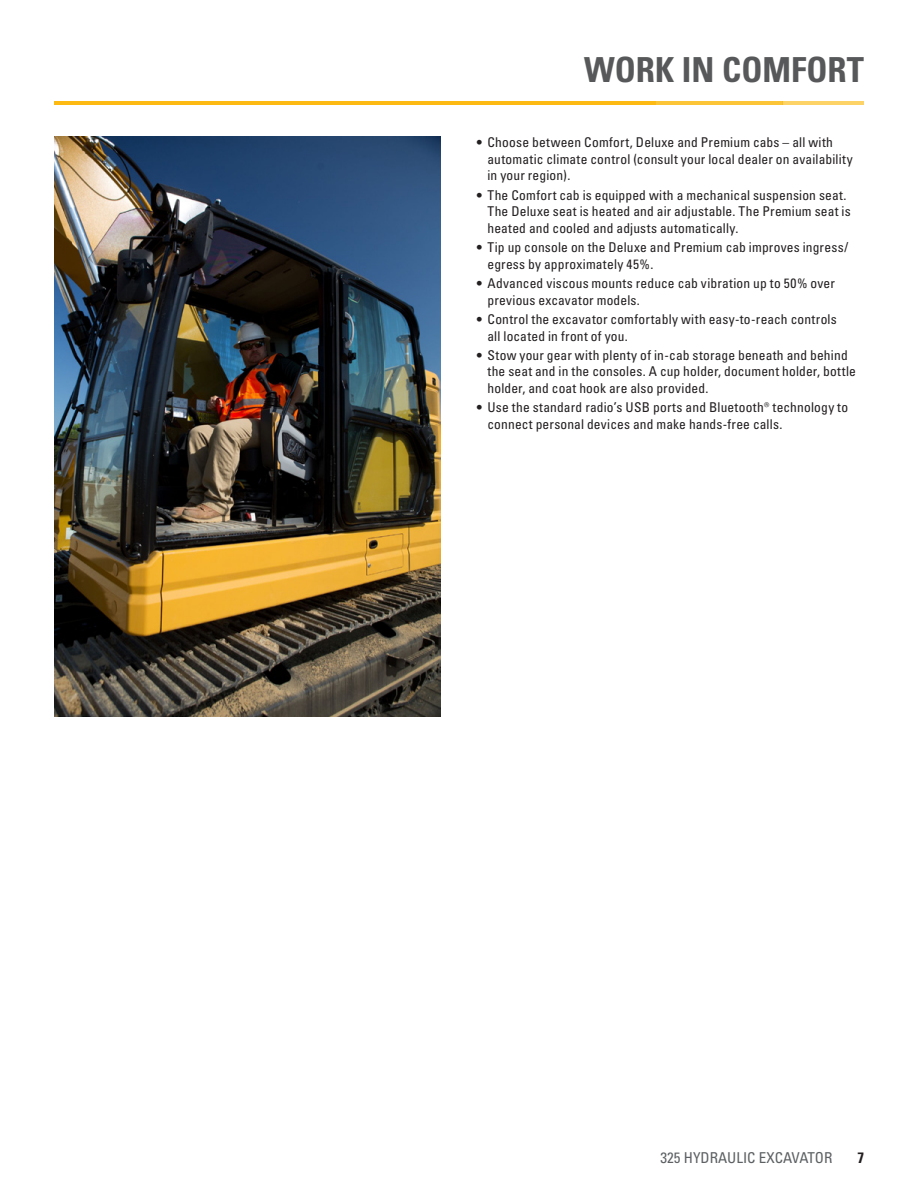
<style>
.page{position:relative;width:918px;height:1188px;background:#fff}
.page>*{position:absolute;margin:0;border:0;box-sizing:border-box;transform-origin:0 0}
.t1{font:34.5px "Univers LTCYR 67 Bold Cond";color:#57585a}
.t2{font:condensed 15px "Univers LTCYR 57";color:#5d6163}
.t3{font:15px "Univers LTCYR 67 Bold Cond";color:#231f20}
.t4{font:condensed 13.5px/16.5px "Univers LTCYR 57";letter-spacing:.01em;color:#231f20}
</style>
<div class="page">
<hr style="left:54px;top:101px;width:601px;height:4px;background:#fcba13">
<hr style="left:654px;top:101px;width:128px;height:4px;background:#fcc437">
<hr style="left:782px;top:101px;width:82px;height:4px;background:#fdd266">
<img style="left:54px;top:137px;width:387px;height:579px">
<h1 class="t1" style="left:584px;top:48px;width:281px">WORK IN COMFORT</h1>
<p class="t4" style="left:488px;top:134px;width:367px;text-indent:-11px">• Choose between Comfort, Deluxe and Premium cabs – all with automatic climate control (consult your local dealer on availability in your region).</p>
<p class="t4" style="left:488px;top:186px;width:365px;text-indent:-11px">• The Comfort cab is equipped with a mechanical suspension seat.<br>The Deluxe seat is heated and air adjustable. The Premium seat is heated and cooled and adjusts automatically.</p>
<p class="t4" style="left:488px;top:239px;width:362px;text-indent:-11px">• Tip up console on the Deluxe and Premium cab improves ingress/ egress by approximately 45%.</p>
<p class="t4" style="left:488px;top:275px;width:349px;text-indent:-11px">• Advanced viscous mounts reduce cab vibration up to 50% over previous excavator models.</p>
<p class="t4" style="left:488px;top:311px;width:351px;text-indent:-11px">• Control the excavator comfortably with easy-to-reach controls all located in front of you.</p>
<p class="t4" style="left:488px;top:347px;width:370px;text-indent:-11px">• Stow your gear with plenty of in-cab storage beneath and behind the seat and in the consoles. A cup holder, document holder, bottle holder, and coat hook are also provided.</p>
<p class="t4" style="left:488px;top:399px;width:362px;text-indent:-11px">• Use the standard radio’s USB ports and Bluetooth® technology to connect personal devices and make hands-free calls.</p>
<p class="t2" style="left:661px;top:1148px;width:173px">325 HYDRAULIC EXCAVATOR</p>
<p class="t3" style="left:857px;top:1148px;width:8px">7</p>
</div>
